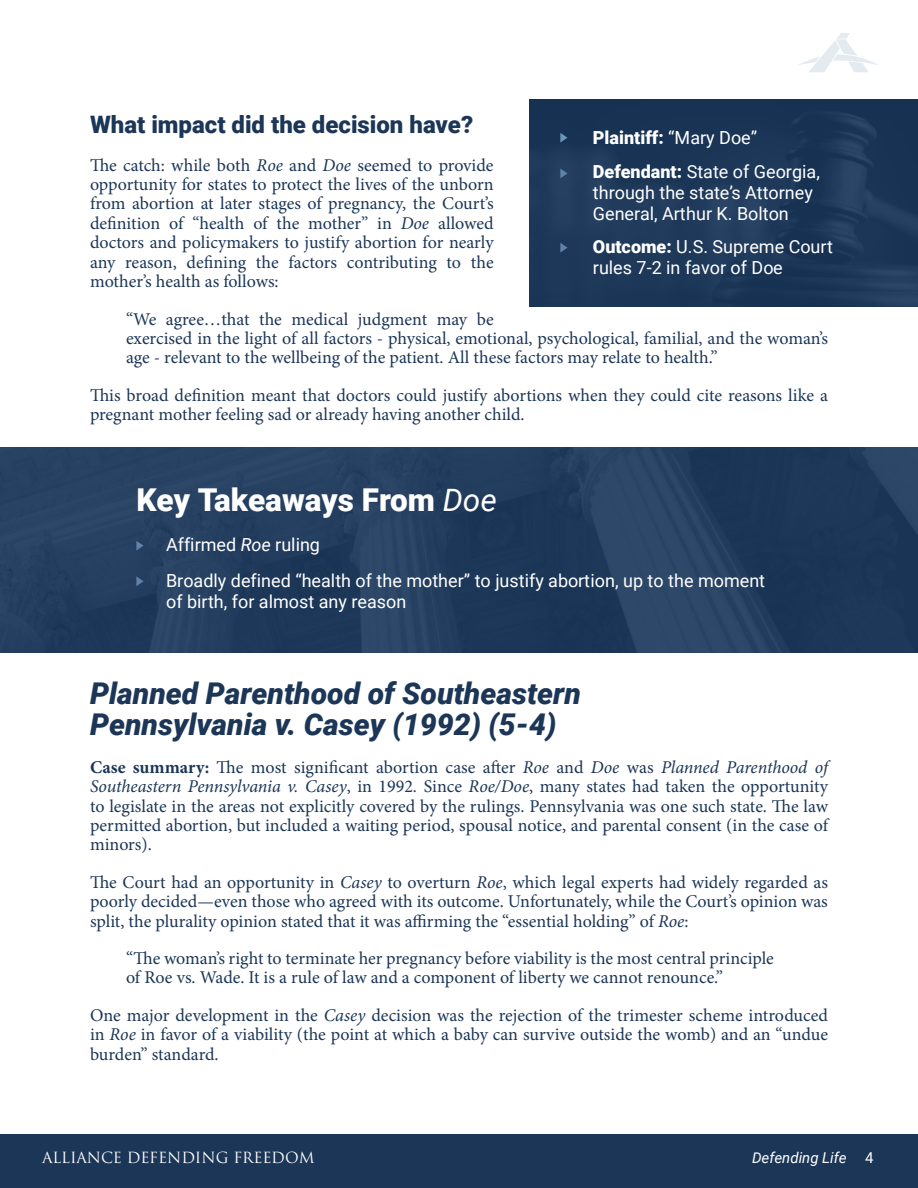
<style>
.page{position:relative;width:918px;height:1188px;background:#fff}
.page>*{position:absolute;margin:0;border:0;box-sizing:border-box;transform-origin:0 0}
.t1{font:900 31.5px "Roboto";color:#fff}
.case{font:italic 900 30px/31.5px "Roboto";color:#1c3657}
.SUBTITLE{font:900 24px "Roboto";color:#1c3657}
.Body_Text{font:18px/19.5px "Minion Pro";color:#1c3657;text-align:justify}
.t2{font:18px/21px "Roboto";color:#fff}
.t3{font:15px "Trajan Pro 3";letter-spacing:-.01em;color:#fff}
.t4{font:italic 15px "Roboto";color:#fff}
.s1{font-style:italic}
.s2{font-weight:900}
.s3{font-weight:400;font-style:italic}
.s4{font-weight:700}
.s5{font-style:normal}
</style>
<div class="page">
<div style="left:0;top:1134px;width:918px;height:54px;background:#1c3657"></div>
<svg style="left:799px;top:33px;width:79px;height:39px"></svg>
<img style="left:530px;top:99px;width:388px;height:207px">
<svg style="left:560px;top:133px;width:8px;height:10px"></svg>
<svg style="left:560px;top:243px;width:8px;height:10px"></svg>
<svg style="left:560px;top:169px;width:8px;height:9px"></svg>
<img style="left:0;top:447px;width:918px;height:206px">
<svg style="left:136px;top:541px;width:8px;height:10px"></svg>
<svg style="left:136px;top:576px;width:8px;height:10px"></svg>
<p class="SUBTITLE" style="left:90px;top:108px;width:385px">What impact did the decision have?</p>
<p class="Body_Text" style="left:90px;top:155px;width:405px">The catch: while both <span class="s1">Roe</span> and <span class="s1">Doe</span> seemed to provide opportunity for states to protect the lives of the unborn from abortion at later stages of pregnancy, the Court’s definition of “health of the mother” in <span class="s1">Doe</span> allowed doctors and policymakers to justify abortion for nearly any reason, defining the factors contributing to the mother’s health as follows:</p>
<p class="Body_Text" style="left:126px;top:309px;width:704px;text-align:left">“We agree…that the medical judgment may be<br>exercised in the light of all factors - physical, emotional, psychological, familial, and the woman’s age - relevant to the wellbeing of the patient. All these factors may relate to health.”</p>
<p class="Body_Text" style="left:90px;top:385px;width:739px">This broad definition meant that doctors could justify abortions when they could cite reasons like a pregnant mother feeling sad or already having another child.</p>
<p class="t2" style="left:593px;top:121px;width:228px;line-height:33.5px"><span class="s2">Plaintiff:</span> “Mary Doe”<br><span class="s2">Defendant:</span> State of Georgia,</p>
<p class="t2" style="left:593px;top:181px;width:222px">through the state’s Attorney<br>General, Arthur K. Bolton</p>
<p class="t2" style="left:593px;top:236px;width:242px"><span class="s2">Outcome:</span> U.S. Supreme Court rules 7-2 in favor of Doe</p>
<h1 class="t1" style="left:136px;top:478px;width:362px">Key Takeaways From <span class="s3">Doe</span></h1>
<p class="t2" style="left:166px;top:526px;width:601px;line-height:36px">Affirmed <span class="s1">Roe</span> ruling<br>Broadly defined “health of the mother” to justify abortion, up to the moment</p>
<p class="t2" style="left:166px;top:590px;width:242px">of birth, for almost any reason</p>
<p class="case" style="left:90px;top:676px;width:492px">Planned Parenthood of Southeastern<br>Pennsylvania v. Casey (1992) (5-4)</p>
<p class="Body_Text" style="left:90px;top:757px;width:740px"><span class="s4">Case summary:</span> The most significant abortion case after <span class="s1">Roe</span> and <span class="s1">Doe</span> was <span class="s1">Planned Parenthood of Southeastern Pennsylvania v. Casey</span>, in 1992<span class="s1">.</span> Since <span class="s1">Roe/Doe</span>, many states had taken the opportunity to legislate in the areas not explicitly covered by the rulings. Pennsylvania was one such state. The law permitted abortion, but included a waiting period, spousal notice, and parental consent (in the case of minors).</p>
<p class="Body_Text" style="left:90px;top:872px;width:740px">The Court had an opportunity in <span class="s1">Casey</span> to overturn <span class="s1">Roe</span>, which legal experts had widely regarded as poorly decided—even those who agreed with its outcome. Unfortunately, while the Court’s opinion was split, the plurality opinion stated that it was affirming the “essential holding” of <span class="s1">Roe</span>:</p>
<p class="Body_Text" style="left:126px;top:949px;width:649px">“The woman’s right to terminate her pregnancy before viability is the most central principle of Roe vs. Wade. It is a rule of law and a component of liberty we cannot renounce.”</p>
<p class="Body_Text" style="left:90px;top:1006px;width:740px">One major development in the <span class="s1">Casey</span> decision was the rejection of the trimester scheme introduced in <span class="s1">Roe</span> in favor of a viability (the point at which a baby can survive outside the womb) and an “undue burden” standard.</p>
<p class="t3" style="left:42px;top:1147px;width:274px">ALLIANCE DEFENDING FREEDOM</p>
<p class="t4" style="left:752px;top:1147px;width:123px">Defending Life <span class="s5">4</span></p>
</div>
